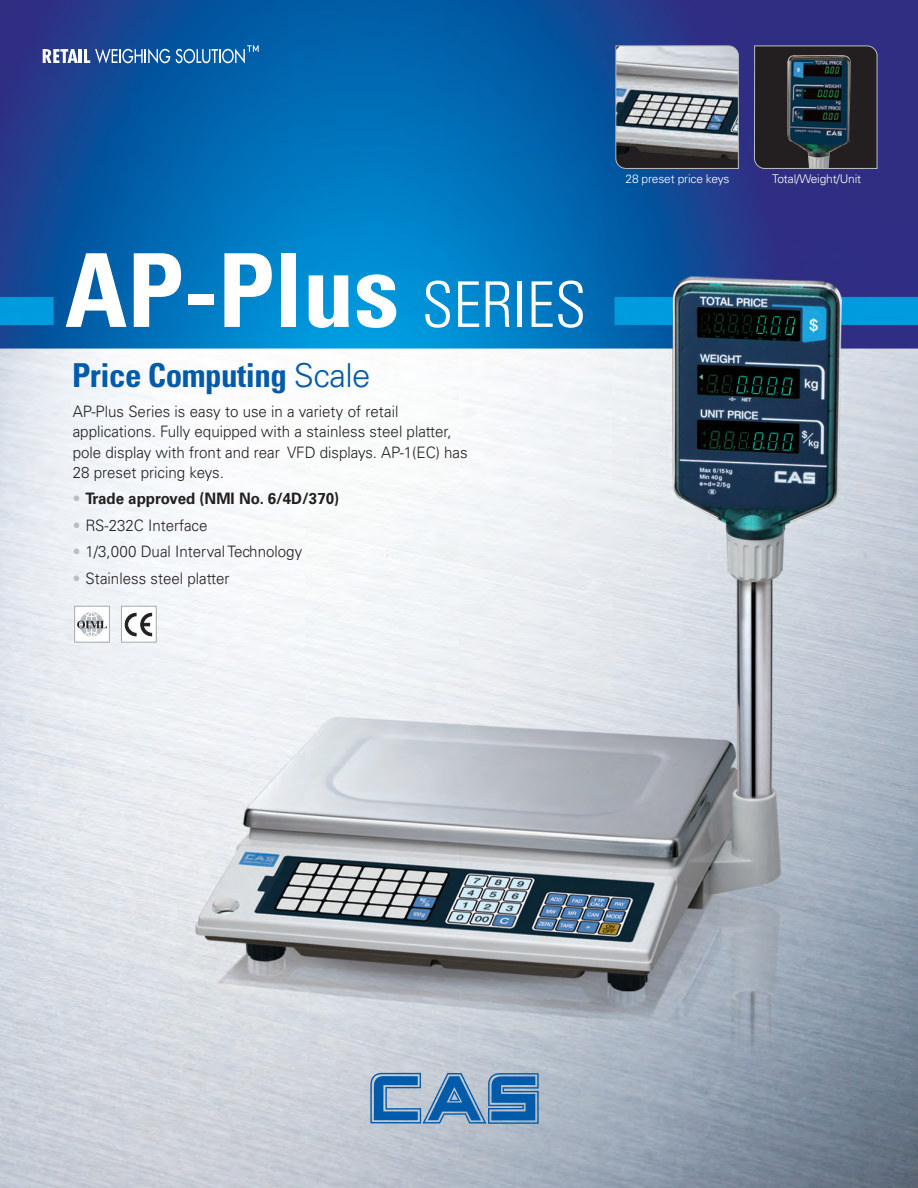
<style>
.page{position:relative;width:918px;height:1188px;background:#fff}
.page>*{position:absolute;margin:0;border:0;box-sizing:border-box;transform-origin:0 0}
.Master_Heading_1{font:700 condensed 102px "Univers LT Std";color:#fff}
.Cover_Sub_Heading{font:700 condensed 33px "Univers LT Std";letter-spacing:-.015em;color:#015aaa}
.Cover_Bullets_Text{font:300 15.75px/20.1px "Univers LT Std";color:#231f20;scale:.96 1}
.Cover_Bullets_Text-2{font:700 15.75px "Univers LT Std";color:#231f20;scale:.96 1}
.t1{font:300 12px "Univers LT Std";letter-spacing:-.015em;color:#fff}
.s1{font-weight:300;font-size:63px}
.s2{font-weight:300;font-stretch:normal}
.s3{font-weight:300;color:#bcbdc0}
.s4{color:#bcbdc0}
</style>
<div class="page">
<img style="left:0;top:0;width:918px;height:1188px">
<svg style="left:370px;top:1073px;width:169px;height:51px;background:#5c8dbb"></svg>
<svg style="left:43px;top:49px;width:35px;height:14px"></svg>
<hr style="left:79px;top:49px;width:3px;height:14px;background:#fff">
<svg style="left:84px;top:48px;width:86px;height:16px"></svg>
<svg style="left:176px;top:45px;width:83px;height:19px;background:#3a7fb8"></svg>
<svg style="left:615px;top:45px;width:124px;height:124px;background:#8e9398"></svg>
<svg style="left:754px;top:45px;width:124px;height:124px;background:#2b3238"></svg>
<div style="left:75px;top:606px;width:34px;height:36px;background:#fff"></div>
<div style="left:74px;top:606px;width:36px;height:37px;border:1px solid #a8a9ad"></div>
<svg style="left:77px;top:612px;width:30px;height:32px"></svg>
<div style="left:121px;top:606px;width:35px;height:36px;background:#fff"></div>
<div style="left:121px;top:606px;width:36px;height:37px;border:1px solid #a8a9ad"></div>
<svg style="left:125px;top:613px;width:27px;height:23px"></svg>
<p class="Master_Heading_1" style="left:65px;top:228px;width:523px">AP-Plus <span class="s1">SERIES</span></p>
<p class="Cover_Sub_Heading" style="left:72px;top:355px;width:300px">Price Computing <span class="s2">Scale</span></p>
<p class="Cover_Bullets_Text" style="left:73px;top:402px;width:413px">AP-Plus Series is easy to use in a variety of retail applications. Fully equipped with a stainless steel platter, pole display with front and rear VFD displays. AP-1(EC) has 28 preset pricing keys.</p>
<p class="Cover_Bullets_Text-2" style="left:73px;top:489px;width:279px"><span class="s3">•</span> Trade approved (NMI No. 6/4D/370)</p>
<p class="Cover_Bullets_Text" style="left:73px;top:515px;width:142px"><span class="s4">•</span> RS-232C Interface</p>
<p class="Cover_Bullets_Text" style="left:73px;top:542px;width:241px"><span class="s4">•</span> 1/3,000 Dual Interval Technology</p>
<p class="Cover_Bullets_Text" style="left:73px;top:568px;width:165px"><span class="s4">•</span> Stainless steel platter</p>
<p class="t1" style="left:626px;top:171px;width:105px">28 preset price keys</p>
<p class="t1" style="left:772px;top:171px;width:90px">Total/Weight/Unit</p>
</div>
